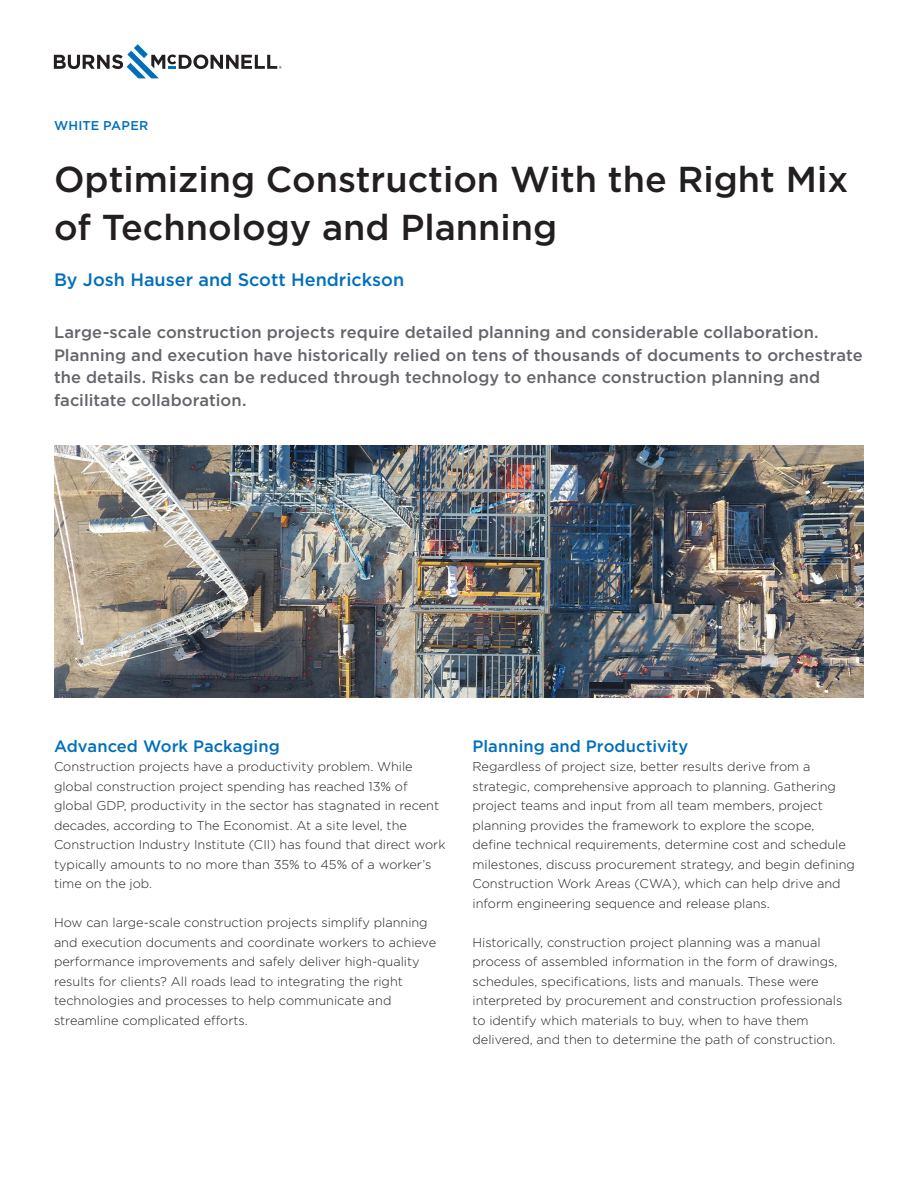
<style>
.page{position:relative;width:918px;height:1188px;background:#fff}
.page>*{position:absolute;margin:0;border:0;box-sizing:border-box;transform-origin:0 0}
.Front_Page_-_Author_Line{font:500 36px/48px "Gotham";color:#231f20}
.Front_Page_-_Author_Line-2{font:500 18px "Gotham";color:#006fba}
.Front_Page_-_Intro_Text{font:500 16.5px/22.5px "Gotham";letter-spacing:.005em;color:#64656a}
.Subhead{font:500 16.5px "Gotham";letter-spacing:.005em;color:#006fba}
.Body_Text{font:300 12.75px/19.5px "Gotham";color:#231f20}
.Front_Page_-_Main_Title{font:500 12.75px "Gotham";letter-spacing:.015em;color:#006fba}
</style>
<div class="page">
<svg style="left:54px;top:44px;width:228px;height:34px"></svg>
<img style="left:54px;top:446px;width:810px;height:251px">
<p class="Front_Page_-_Main_Title" style="left:54px;top:117px;width:96px">WHITE PAPER</p>
<p class="Front_Page_-_Author_Line" style="left:54px;top:155px;width:796px">Optimizing Construction With the Right Mix of Technology and Planning</p>
<p class="Front_Page_-_Author_Line-2" style="left:54px;top:268px;width:352px">By Josh Hauser and Scott Hendrickson</p>
<p class="Front_Page_-_Intro_Text" style="left:54px;top:321px;width:810px">Large-scale construction projects require detailed planning and considerable collaboration.<br>Planning and execution have historically relied on tens of thousands of documents to orchestrate the details. Risks can be reduced through technology to enhance construction planning and facilitate collaboration.</p>
<p class="Subhead" style="left:54px;top:735px;width:227px">Advanced Work Packaging</p>
<p class="Body_Text" style="left:54px;top:757px;width:393px">Construction projects have a productivity problem. While global construction project spending has reached 13% of global GDP, productivity in the sector has stagnated in recent decades, according to The Economist. At a site level, the Construction Industry Institute (CII) has found that direct work typically amounts to no more than 35% to 45% of a worker’s time on the job.</p>
<p class="Body_Text" style="left:54px;top:913px;width:384px">How can large-scale construction projects simplify planning and execution documents and coordinate workers to achieve performance improvements and safely deliver high-quality results for clients? All roads lead to integrating the right technologies and processes to help communicate and streamline complicated efforts.</p>
<p class="Subhead" style="left:472px;top:735px;width:217px">Planning and Productivity</p>
<p class="Body_Text" style="left:472px;top:757px;width:384px">Regardless of project size, better results derive from a strategic, comprehensive approach to planning. Gathering project teams and input from all team members, project planning provides the framework to explore the scope, define technical requirements, determine cost and schedule milestones, discuss procurement strategy, and begin defining Construction Work Areas (CWA), which can help drive and inform engineering sequence and release plans.</p>
<p class="Body_Text" style="left:472px;top:932px;width:371px">Historically, construction project planning was a manual process of assembled information in the form of drawings, schedules, specifications, lists and manuals. These were interpreted by procurement and construction professionals to identify which materials to buy, when to have them delivered, and then to determine the path of construction.</p>
</div>
